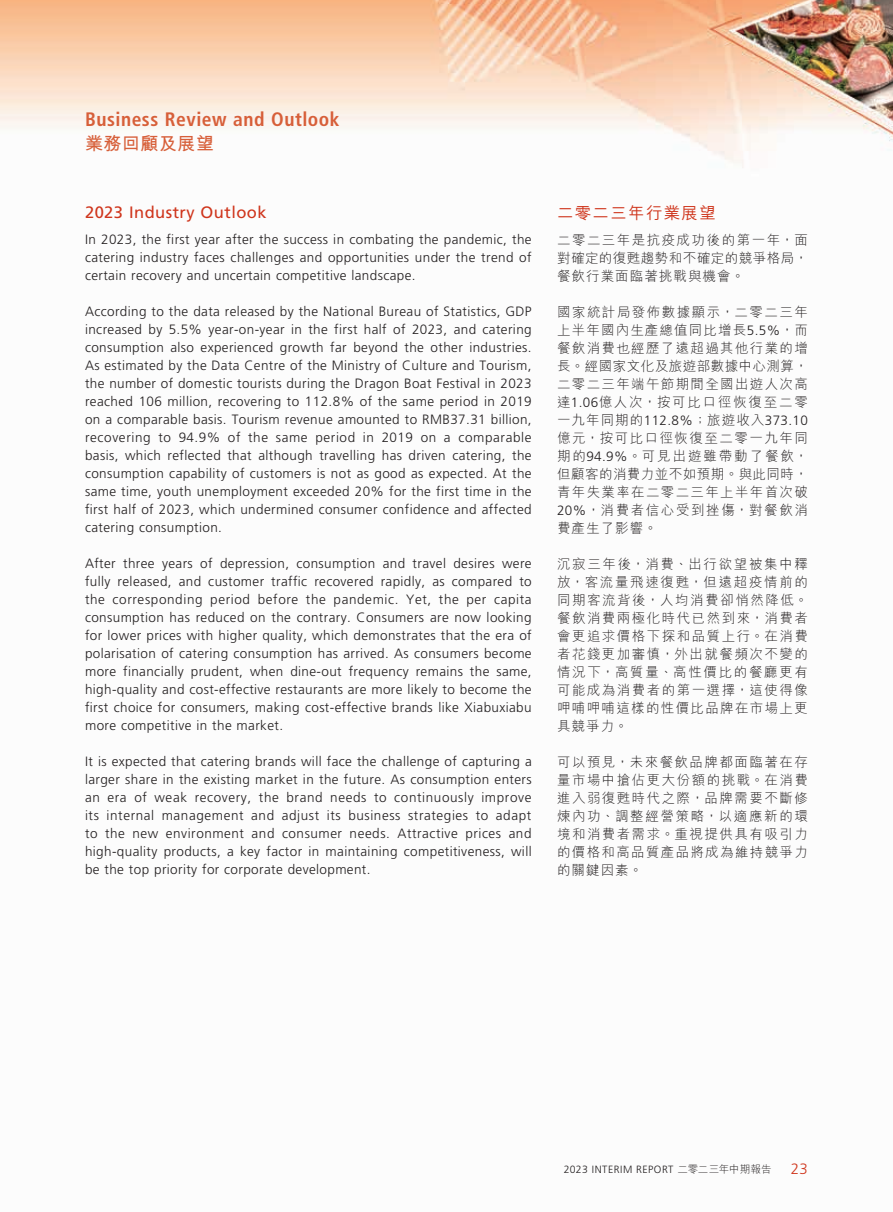
<style>
.page{position:relative;width:893px;height:1212px;background:#fff}
.page>*{position:absolute;margin:0;border:0;box-sizing:border-box;transform-origin:0 0}
.t1{font:700 condensed 19.5px "Frutiger LT Std";letter-spacing:.025em;color:#d75f39}
.t2{font:700 18px "M Hei HK";letter-spacing:.03em;color:#d75f39}
.t3{font:16.5px "Frutiger LT Std";letter-spacing:.03em;color:#cf351c}
.t4{font:500 16.5px "M Hei HK";letter-spacing:.08em;color:#cf351c}
.t5{font:300 15px "Frutiger LT Std";color:#cf351c}
.t6{font:300 13.5px/18px "Frutiger LT Std";letter-spacing:.03em;color:#231f20;text-align:justify}
.t7{font:300 13.5px/18px "M Hei HK";letter-spacing:.1em;color:#231f20;text-align:justify}
.t8{font:300 10.5px "Frutiger LT Std";letter-spacing:.05em;color:#231f20}
.s1{font-family:"Frutiger LT Std"}
.s2{font-family:"M Hei HK"}
</style>
<div class="page">
<img style="left:0;top:0;width:893px;height:168px">
<h1 class="t1" style="left:85px;top:108px;width:256px">Business Review and Outlook</h1>
<h2 class="t2" style="left:85px;top:130px;width:131px">業務回顧及展望</h2>
<p class="t3" style="left:85px;top:202px;width:183px">2023 Industry Outlook</p>
<p class="t6" style="left:85px;top:231px;width:448px">In 2023, the first year after the success in combating the pandemic, the catering industry faces challenges and opportunities under the trend of certain recovery and uncertain competitive landscape.</p>
<p class="t6" style="left:85px;top:303px;width:448px">According to the data released by the National Bureau of Statistics, GDP increased by 5.5% year-on-year in the first half of 2023, and catering consumption also experienced growth far beyond the other industries.<br>As estimated by the Data Centre of the Ministry of Culture and Tourism, the number of domestic tourists during the Dragon Boat Festival in 2023 reached 106 million, recovering to 112.8% of the same period in 2019 on a comparable basis. Tourism revenue amounted to RMB37.31 billion, recovering to 94.9% of the same period in 2019 on a comparable basis, which reflected that although travelling has driven catering, the consumption capability of customers is not as good as expected. At the same time, youth unemployment exceeded 20% for the first time in the first half of 2023, which undermined consumer confidence and affected catering consumption.</p>
<p class="t6" style="left:85px;top:555px;width:448px">After three years of depression, consumption and travel desires were fully released, and customer traffic recovered rapidly, as compared to the corresponding period before the pandemic. Yet, the per capita consumption has reduced on the contrary. Consumers are now looking for lower prices with higher quality, which demonstrates that the era of polarisation of catering consumption has arrived. As consumers become more financially prudent, when dine-out frequency remains the same, high-quality and cost-effective restaurants are more likely to become the first choice for consumers, making cost-effective brands like Xiabuxiabu more competitive in the market.</p>
<p class="t6" style="left:85px;top:753px;width:448px">It is expected that catering brands will face the challenge of capturing a larger share in the existing market in the future. As consumption enters an era of weak recovery, the brand needs to continuously improve its internal management and adjust its business strategies to adapt to the new environment and consumer needs. Attractive prices and high-quality products, a key factor in maintaining competitiveness, will be the top priority for corporate development.</p>
<p class="t4" style="left:557px;top:201px;width:160px">二零二三年行業展望</p>
<p class="t7" style="left:557px;top:231px;width:252px">二零二三年是抗疫成功後的第一年，面對確定的復甦趨勢和不確定的競爭格局，餐飲行業面臨著挑戰與機會。</p>
<p class="t7" style="left:557px;top:303px;width:252px">國家統計局發佈數據顯示，二零二三年上半年國內生產總值同比增長<span class="s1">5.5%</span>，而餐飲消費也經歷了遠超過其他行業的增長。經國家文化及旅遊部數據中心測算，二零二三年端午節期間全國出遊人次高達<span class="s1">1.06</span>億人次，按可比口徑恢復至二零</p>
<p class="t6" style="left:557px;top:412px;width:252px"><span class="s2">一九年同期的</span>112.8%<span class="s2">；旅遊收入</span>373.10</p>
<p class="t7" style="left:557px;top:429px;width:252px">億元，按可比口徑恢復至二零一九年同期的<span class="s1">94.9%</span>。可見出遊雖帶動了餐飲，但顧客的消費力並不如預期。與此同時，青年失業率在二零二三年上半年首次破<span class="s1">20%</span>，消費者信心受到挫傷，對餐飲消費產生了影響。</p>
<p class="t7" style="left:557px;top:555px;width:252px">沉寂三年後，消費、出行欲望被集中釋放，客流量飛速復甦，但遠超疫情前的同期客流背後，人均消費卻悄然降低。餐飲消費兩極化時代已然到來，消費者會更追求價格下探和品質上行。在消費者花錢更加審慎，外出就餐頻次不變的情況下，高質量、高性價比的餐廳更有可能成為消費者的第一選擇，這使得像呷哺呷哺這樣的性價比品牌在市場上更具競爭力。</p>
<p class="t7" style="left:557px;top:753px;width:252px">可以預見，未來餐飲品牌都面臨著在存量市場中搶佔更大份額的挑戰。在消費進入弱復甦時代之際，品牌需要不斷修煉內功、調整經營策略，以適應新的環境和消費者需求。重視提供具有吸引力的價格和高品質產品將成為維持競爭力的關鍵因素。</p>
<p class="t8" style="left:564px;top:1164px;width:210px">2023 INTERIM REPORT <span class="s2">二零二三年中期報告</span></p>
<p class="t5" style="left:791px;top:1161px;width:18px">23</p>
</div>
